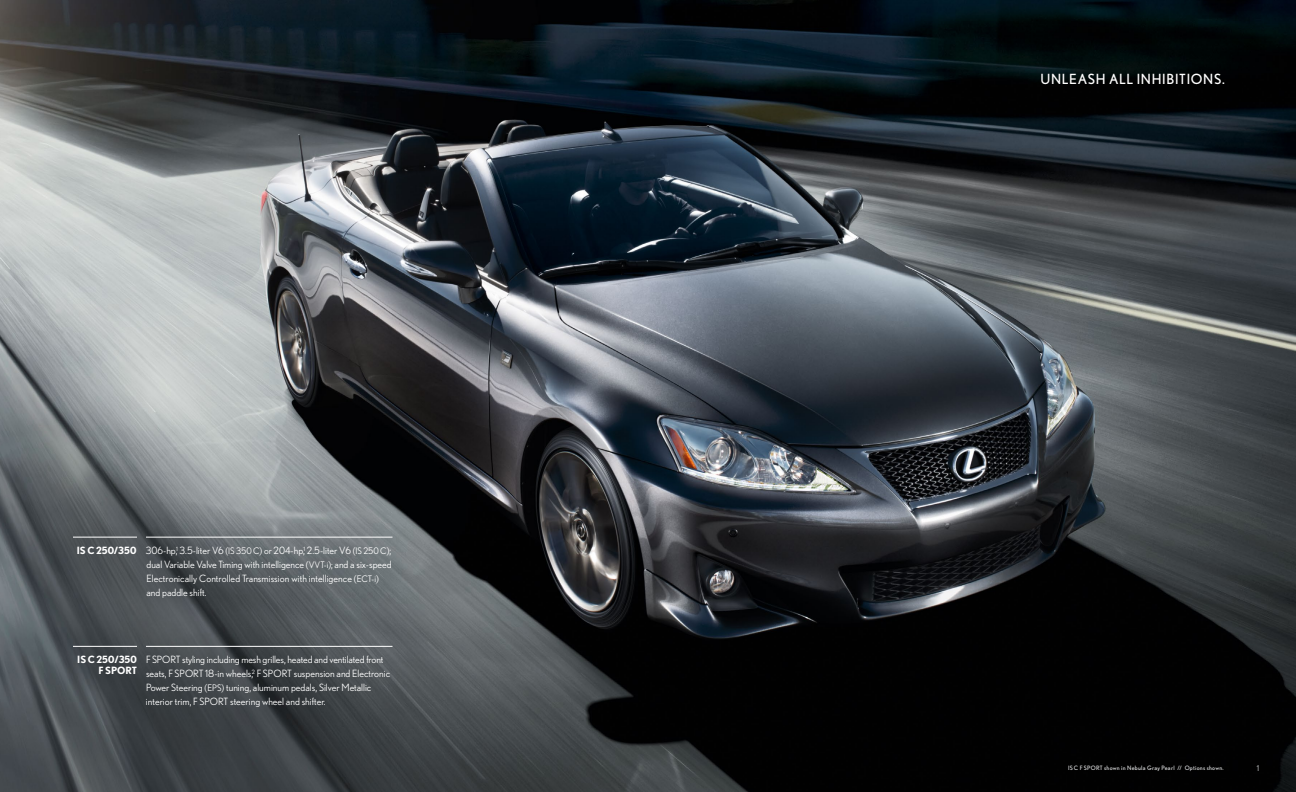
<style>
.page{position:relative;width:1296px;height:792px;background:#fff}
.page>*{position:absolute;margin:0;border:0;box-sizing:border-box;transform-origin:0 0}
._14pt_headline{font:14px "Nobel";letter-spacing:.05em;color:#fff}
.Spread_body_copy{font:10px/13.8px "Nobel";color:#fff}
.Model_name{font:700 10px/11px "Nobel";color:#fff;text-align:right}
.t1{font:8px "Nobel";color:#dcddde}
.Vehicle_shown{font:6px "Nobel";letter-spacing:.045em;color:#dcddde}
.s1{font-size:9.5px}
.s2{font-size:9px}
</style>
<div class="page">
<img style="left:0;top:0;width:1296px;height:792px">
<hr style="left:73px;top:537px;width:64px;height:1px;background:#fff">
<hr style="left:73px;top:646px;width:64px;height:1px;background:#fff">
<hr style="left:146px;top:537px;width:246px;height:1px;background:#fff">
<hr style="left:146px;top:646px;width:246px;height:1px;background:#fff">
<p class="Model_name" style="left:77px;top:545px;width:61px">IS C 250/350</p>
<p class="Spread_body_copy" style="left:146px;top:544px;width:247px">306-hp,<sup>1</sup> 3.5-liter V6 <span class="s1">(</span><span class="s2">IS 350 C</span><span class="s1">) or</span> 204-hp,<sup>1</sup> 2.5-liter V6 <span class="s1">(</span><span class="s2">IS 250 C</span><span class="s1">)</span>; dual Variable Valve Timing with intelligence <span class="s1">(</span><span class="s2">VVT-i</span><span class="s1">);</span> and a six-speed Electronically Controlled Transmission with intelligence <span class="s1">(</span><span class="s2">ECT-i</span><span class="s1">) </span>and paddle shift.</p>
<p class="Model_name" style="left:77px;top:654px;width:61px">IS C 250/350<br>F SPORT</p>
<p class="Spread_body_copy" style="left:146px;top:653px;width:246px">F SPORT styling including mesh grilles, heated and ventilated front seats, F SPORT 18-in wheels,<sup>2</sup> F SPORT suspension and Electronic Power Steering <span class="s1">(</span><span class="s2">EPS</span><span class="s1">)</span> tuning, aluminum pedals, Silver Metallic interior trim, F SPORT steering wheel and shifter.</p>
<p class="_14pt_headline" style="left:1040px;top:71px;width:186px">UNLEASH ALL INHIBITIONS.</p>
<p class="Vehicle_shown" style="left:1068px;top:765px;width:157px">IS C F SPORT shown in Nebula Gray Pearl // Options shown.</p>
<p class="t1" style="left:1257px;top:764px;width:4px">1</p>
</div>
